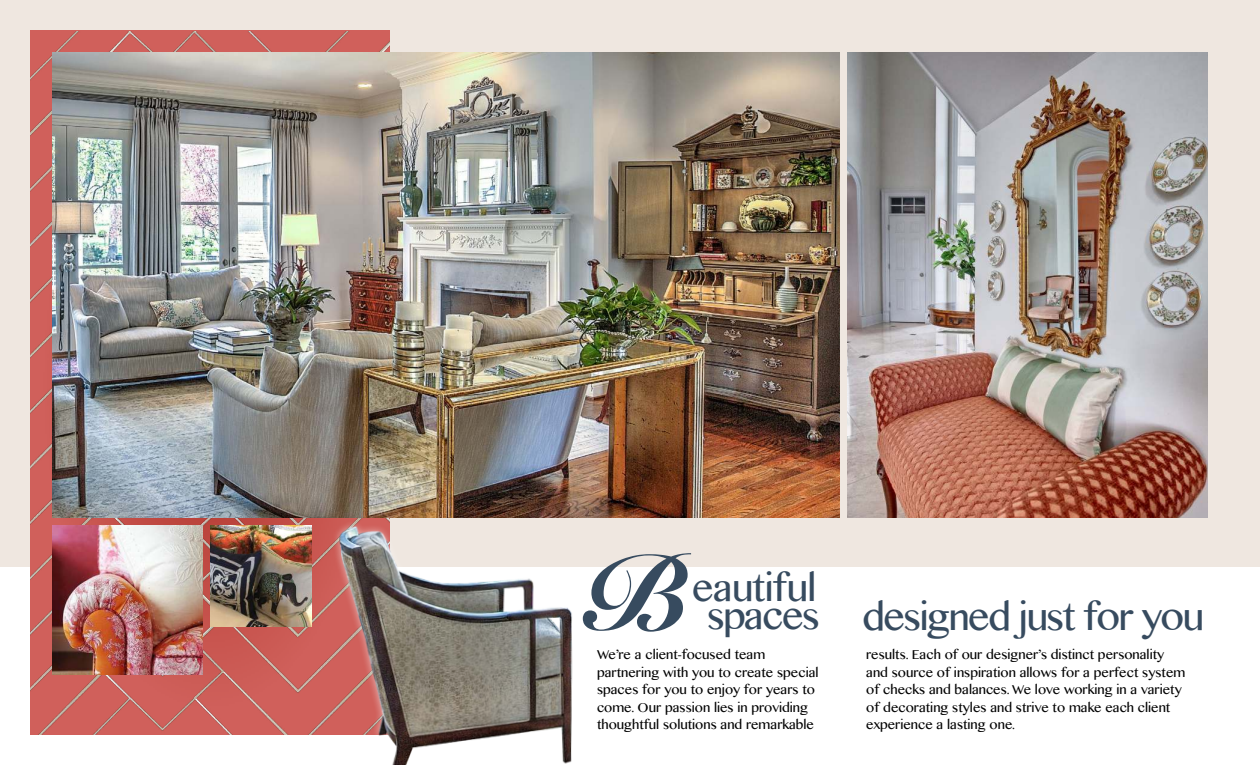
<style>
.page{position:relative;width:1260px;height:765px;background:#fff}
.page>*{position:absolute;margin:0;border:0;box-sizing:border-box;transform-origin:0 0}
.t1{font:900 105px "Snell Roundhand";color:#374b5f}
.t2{font:37.5px "Malayalam MN";letter-spacing:-.04em;color:#374b5f}
.t3{font:37.5px "Malayalam MN";letter-spacing:-.02em;color:#374b5f}
.t4{font:13.75px/17.5px "Telugu MN";color:#000}
</style>
<div class="page">
<div style="left:0;top:0;width:1260px;height:566px;background:#efe7e0"></div>
<img style="left:30px;top:32px;width:360px;height:703px">
<img style="left:848px;top:52px;width:360px;height:466px">
<img style="left:52px;top:52px;width:788px;height:466px">
<img style="left:52px;top:525px;width:150px;height:150px">
<img style="left:210px;top:525px;width:98px;height:101px">
<img style="left:308px;top:520px;width:294px;height:245px">
<h1 class="t1" style="left:583px;top:532px;width:106px">B</h1>
<h2 class="t3" style="left:692px;top:571px;width:126px">eautiful</h2>
<h2 class="t2" style="left:707px;top:600px;width:499px">spaces designed just for you</h2>
<p class="t4" style="left:597px;top:647px;width:223px">We’re a client-focused team partnering with you to create special spaces for you to enjoy for years to come. Our passion lies in providing thoughtful solutions and remarkable</p>
<p class="t4" style="left:866px;top:647px;width:321px">results. Each of our designer’s distinct personality and source of inspiration allows for a perfect system of checks and balances. We love working in a variety of decorating styles and strive to make each client experience a lasting one.</p>
</div>
